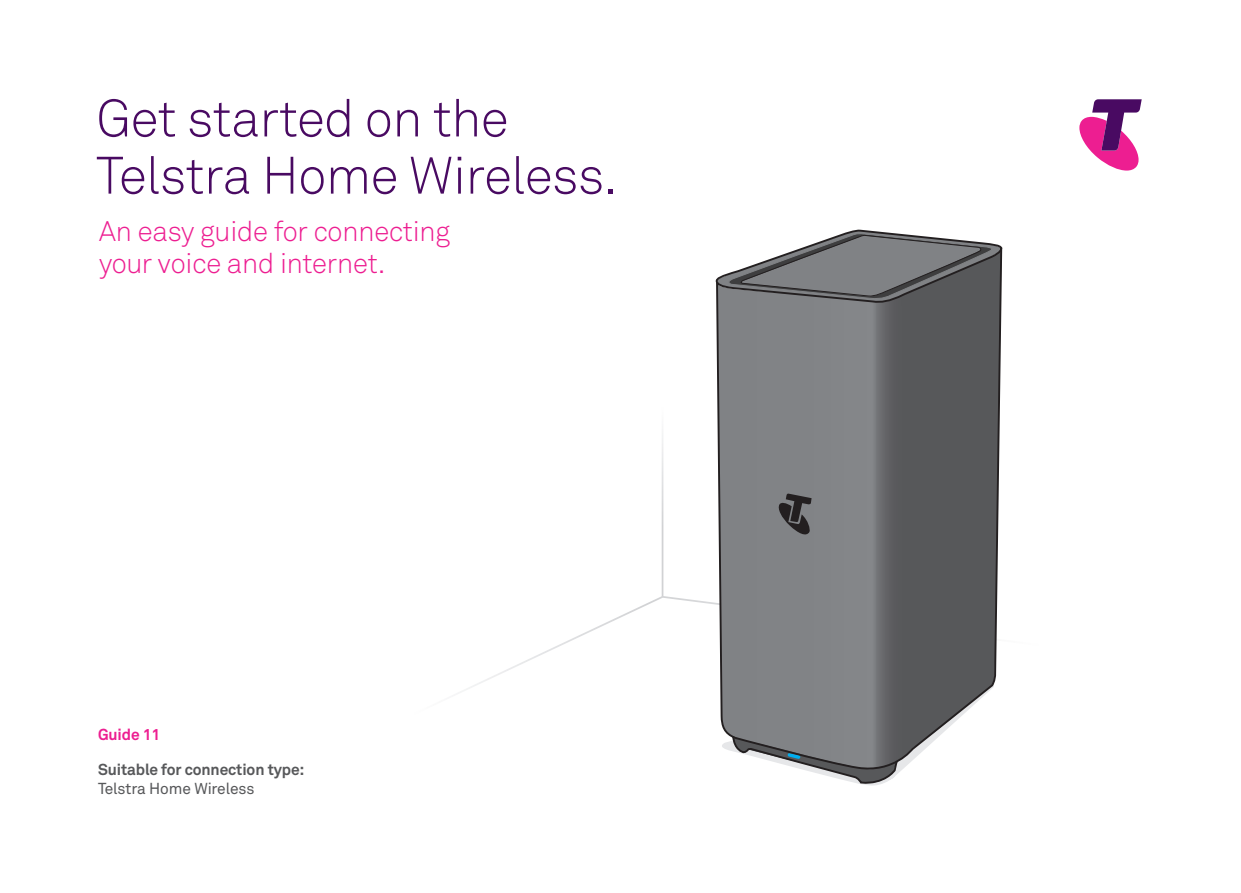
<style>
.page{position:relative;width:1241px;height:893px;background:#fff}
.page>*{position:absolute;margin:0;border:0;box-sizing:border-box;transform-origin:0 0}
.t1{font:300 51.98px/57.2px "Telstra Akkurat";letter-spacing:-.005em;color:#490a62}
.t2{font:300 28px/32.2px "Telstra Akkurat";letter-spacing:-.005em;color:#ed1e91}
.t3{font:700 15.75px/19.2px "Telstra Akkurat";letter-spacing:-.005em;color:#57585a}
.t4{font:700 15.75px "Telstra Akkurat";letter-spacing:-.005em;color:#ed1e91}
.s1{font-weight:400}
</style>
<div class="page">
<svg style="left:460px;top:595px;width:255px;height:98px"></svg>
<svg style="left:715px;top:303px;width:287px;height:418px;background:#727376"></svg>
<svg style="left:715px;top:229px;width:288px;height:74px"></svg>
<svg style="left:721px;top:681px;width:274px;height:105px"></svg>
<svg style="left:1079px;top:99px;width:62px;height:72px"></svg>
<h1 class="t1" style="left:96px;top:90px;width:521px">Get started on the<br>Telstra Home Wireless.</h1>
<p class="t2" style="left:99px;top:215px;width:352px">An easy guide for connecting your voice and internet.</p>
<p class="t4" style="left:98px;top:725px;width:64px">Guide 11</p>
<p class="t3" style="left:98px;top:759px;width:208px">Suitable for connection type:<br><span class="s1">Telstra Home Wireless</span></p>
</div>
